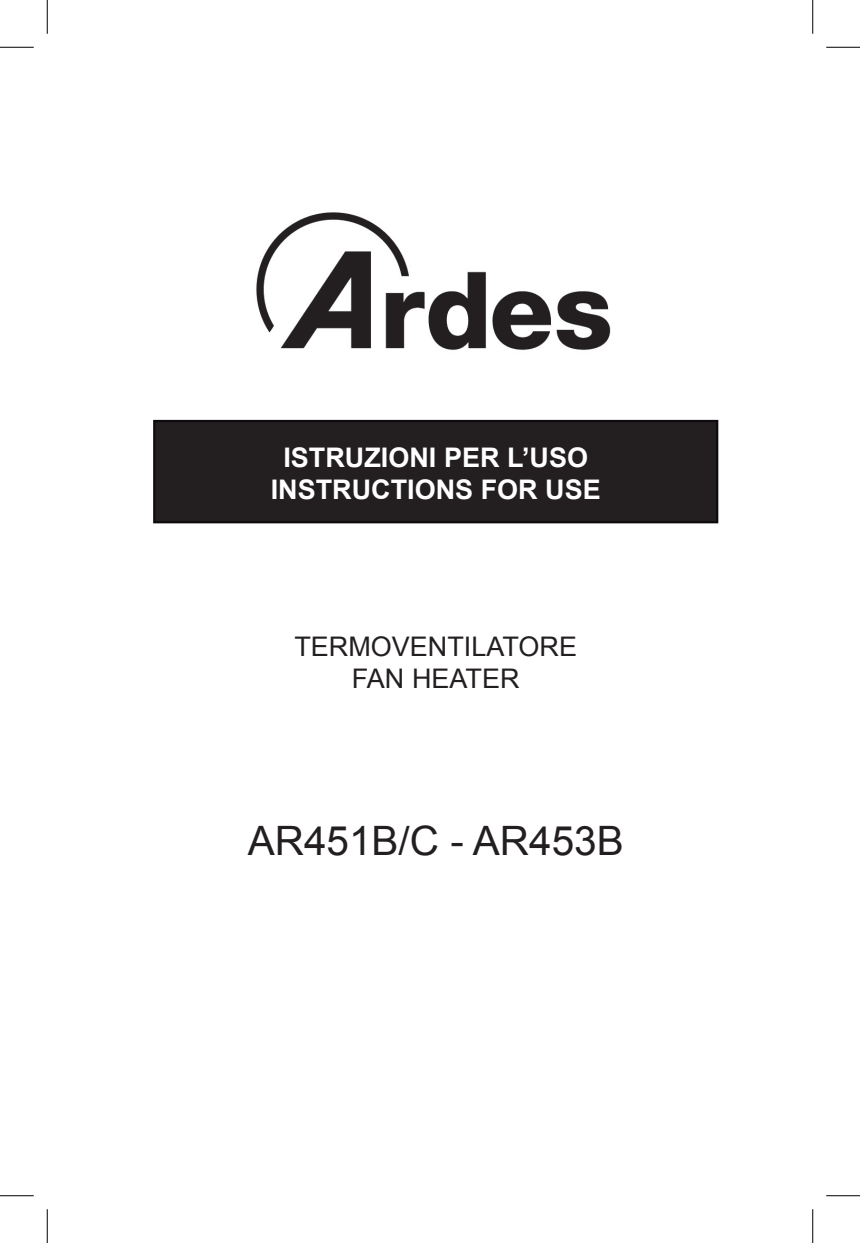
<style>
.page{position:relative;width:860px;height:1243px;background:#fff}
.page>*{position:absolute;margin:0;border:0;box-sizing:border-box;transform-origin:0 0}
.t1{font:40.5px "Arial";color:#231f20}
.t2{font:700 27px/32.4px "Arial";color:#fff;text-align:center}
.t3{font:27px/32.4px "Arial";color:#231f20;text-align:center}
</style>
<div class="page">
<img style="left:256px;top:212px;width:355px;height:138px">
<div style="left:154px;top:421px;width:563px;height:101px;background:#231f20"></div>
<div style="left:153px;top:420px;width:565px;height:103px;border:2px solid #0e0b10"></div>
<hr style="left:0;top:47px;width:34px;height:1px;background:#000">
<hr style="left:826px;top:47px;width:34px;height:1px;background:#000">
<hr style="left:0;top:1195px;width:34px;height:1px;background:#000">
<hr style="left:826px;top:1195px;width:34px;height:1px;background:#000">
<hr style="left:47px;top:0;width:1px;height:34px;background:#000">
<hr style="left:47px;top:1209px;width:1px;height:34px;background:#000">
<hr style="left:812px;top:0;width:1px;height:34px;background:#000">
<hr style="left:812px;top:1209px;width:1px;height:34px;background:#000">
<p class="t2" style="left:271px;top:442px;width:332px">ISTRUZIONI PER L’USO<br>INSTRUCTIONS FOR USE</p>
<p class="t3" style="left:294px;top:630px;width:284px">TERMOVENTILATORE<br>FAN HEATER</p>
<h1 class="t1" style="left:248px;top:814px;width:377px">AR451B/C - AR453B</h1>
</div>
